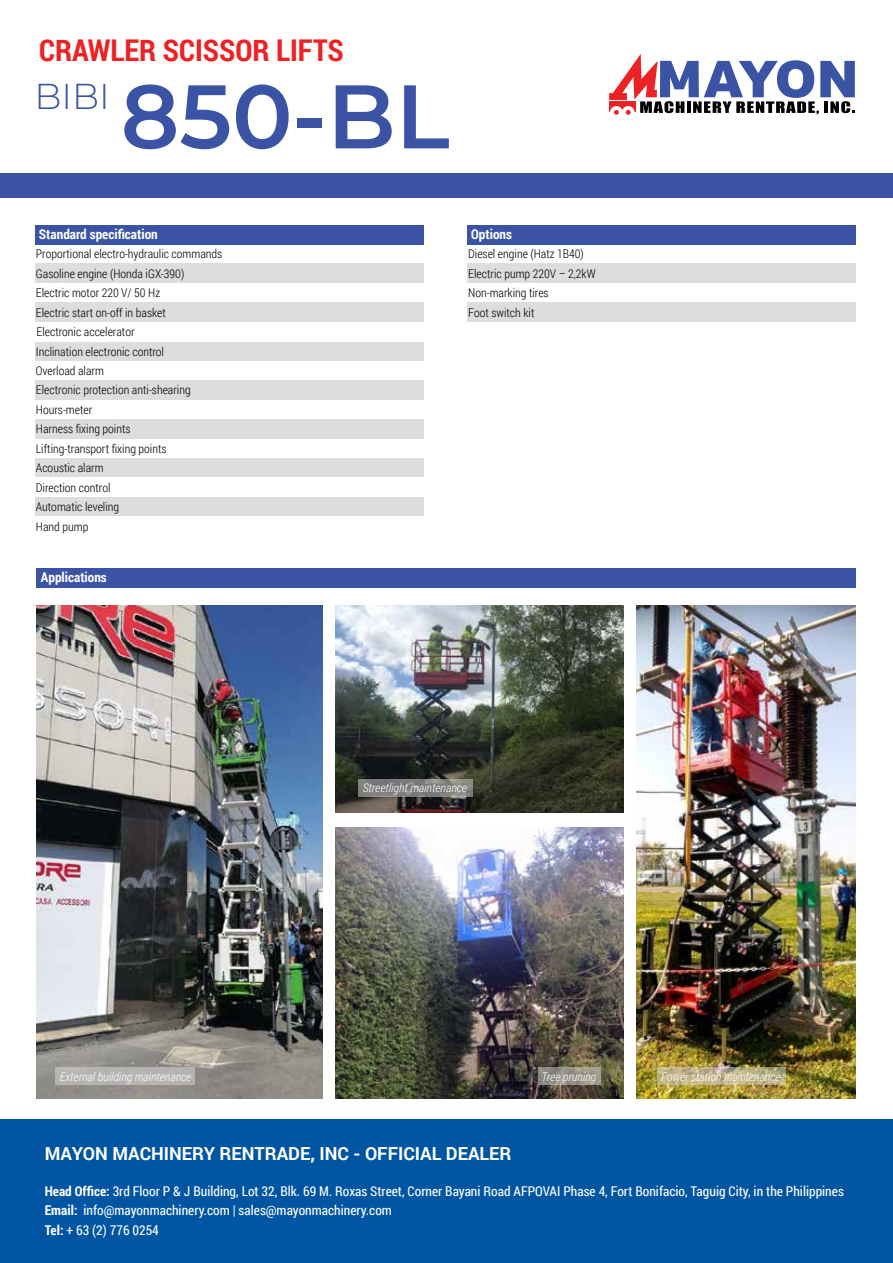
<style>
.page{position:relative;width:893px;height:1263px;background:#fff}
.page>*{position:absolute;margin:0;border:0;box-sizing:border-box;transform-origin:0 0}
.t1{font:600 90px "Montserrat";color:#3a53a4}
.t2{font:300 36px "Montserrat";color:#3a53a4}
.t3{font:700 30px "Roboto Condensed";color:#ed2224}
.t4{font:700 18px "Roboto";color:#fff}
.t5{font:13.5px/19.5px "Roboto Condensed";color:#fff}
.t6{font:700 13.5px "Roboto Condensed";color:#fff}
.t7{font:300 12px/19.5px "Roboto Condensed";color:#000}
.t8{font:italic 300 12px "Roboto Condensed";color:#fff}
.s1{font-weight:700}
</style>
<div class="page">
<div style="left:0;top:173px;width:893px;height:24px;background:#3a53a4"></div>
<div style="left:35px;top:225px;width:389px;height:19px;background:#3a53a4"></div>
<div style="left:35px;top:264px;width:389px;height:19px;background:#ddd"></div>
<div style="left:35px;top:303px;width:389px;height:19px;background:#ddd"></div>
<div style="left:35px;top:342px;width:389px;height:19px;background:#ddd"></div>
<div style="left:35px;top:380px;width:389px;height:20px;background:#ddd"></div>
<div style="left:35px;top:419px;width:389px;height:20px;background:#ddd"></div>
<div style="left:35px;top:458px;width:389px;height:20px;background:#ddd"></div>
<div style="left:35px;top:497px;width:389px;height:20px;background:#ddd"></div>
<div style="left:0;top:1120px;width:893px;height:143px;background:#0055a3"></div>
<svg style="left:609px;top:54px;width:246px;height:61px"></svg>
<div style="left:467px;top:225px;width:389px;height:19px;background:#3a53a4"></div>
<div style="left:467px;top:264px;width:389px;height:19px;background:#ddd"></div>
<div style="left:467px;top:303px;width:389px;height:19px;background:#ddd"></div>
<div style="left:37px;top:568px;width:819px;height:20px;background:#3a53a4"></div>
<img style="left:37px;top:605px;width:286px;height:493px">
<img style="left:637px;top:605px;width:219px;height:493px">
<img style="left:336px;top:605px;width:287px;height:207px">
<img style="left:336px;top:828px;width:287px;height:270px">
<div style="left:55px;top:1067px;width:140px;height:17px;background:#b5b3b2"></div>
<svg style="left:358px;top:779px;width:115px;height:17px;background:#80807e"></svg>
<svg style="left:538px;top:1067px;width:62px;height:17px"></svg>
<svg style="left:657px;top:1067px;width:129px;height:17px;background:#bbb188"></svg>
<h3 class="t3" style="left:39px;top:29px;width:306px">CRAWLER SCISSOR LIFTS</h3>
<h2 class="t2" style="left:35px;top:72px;width:77px">BIBI</h2>
<h1 class="t1" style="left:121px;top:53px;width:330px">850-BL</h1>
<p class="t6" style="left:39px;top:225px;width:120px">Standard specification</p>
<p class="t7" style="left:36px;top:244px;width:188px">Proportional electro-hydraulic commands Gasoline engine (Honda iGX-390)<br>Electric motor 220 V/ 50 Hz<br>Electric start on-off in basket</p>
<p class="t7" style="left:36px;top:341px;width:130px">Inclination electronic control<br>Overload alarm</p>
<p class="t7" style="left:36px;top:322px;width:100px">Electronic accelerator</p>
<p class="t7" style="left:36px;top:380px;width:156px">Electronic protection anti-shearing</p>
<p class="t7" style="left:36px;top:399px;width:58px">Hours-meter</p>
<p class="t7" style="left:36px;top:419px;width:132px">Harness fixing points<br>Lifting-transport fixing points<br>Acoustic alarm</p>
<p class="t7" style="left:36px;top:477px;width:76px">Direction control</p>
<p class="t7" style="left:36px;top:497px;width:85px">Automatic leveling</p>
<p class="t7" style="left:36px;top:516px;width:54px">Hand pump</p>
<p class="t6" style="left:41px;top:568px;width:67px">Applications</p>
<p class="t6" style="left:471px;top:225px;width:42px">Options</p>
<p class="t7" style="left:468px;top:244px;width:129px">Diesel engine (Hatz 1B40)<br>Electric pump 220V – 2,2kW<br>Non-marking tires<br>Foot switch kit</p>
<p class="t8" style="left:60px;top:1068px;width:133px">External building maintenance</p>
<p class="t8" style="left:363px;top:779px;width:106px">Streetlight maintenance</p>
<p class="t8" style="left:542px;top:1068px;width:56px">Tree pruning</p>
<p class="t8" style="left:661px;top:1068px;width:121px">Power station maintenance</p>
<h3 class="t4" style="left:45px;top:1141px;width:468px">MAYON MACHINERY RENTRADE, INC - OFFICIAL DEALER</h3>
<p class="t5" style="left:45px;top:1180px;width:801px"><span class="s1">Head Office:</span> 3rd Floor P &amp; J Building, Lot 32, Blk. 69 M. Roxas Street, Corner Bayani Road AFPOVAI Phase 4, Fort Bonifacio, Taguig City, in the Philippines<br><span class="s1">Email:</span> info@mayonmachinery.com | sales@mayonmachinery.com<br><span class="s1">Tel:</span> + 63 (2) 776 0254</p>
</div>
